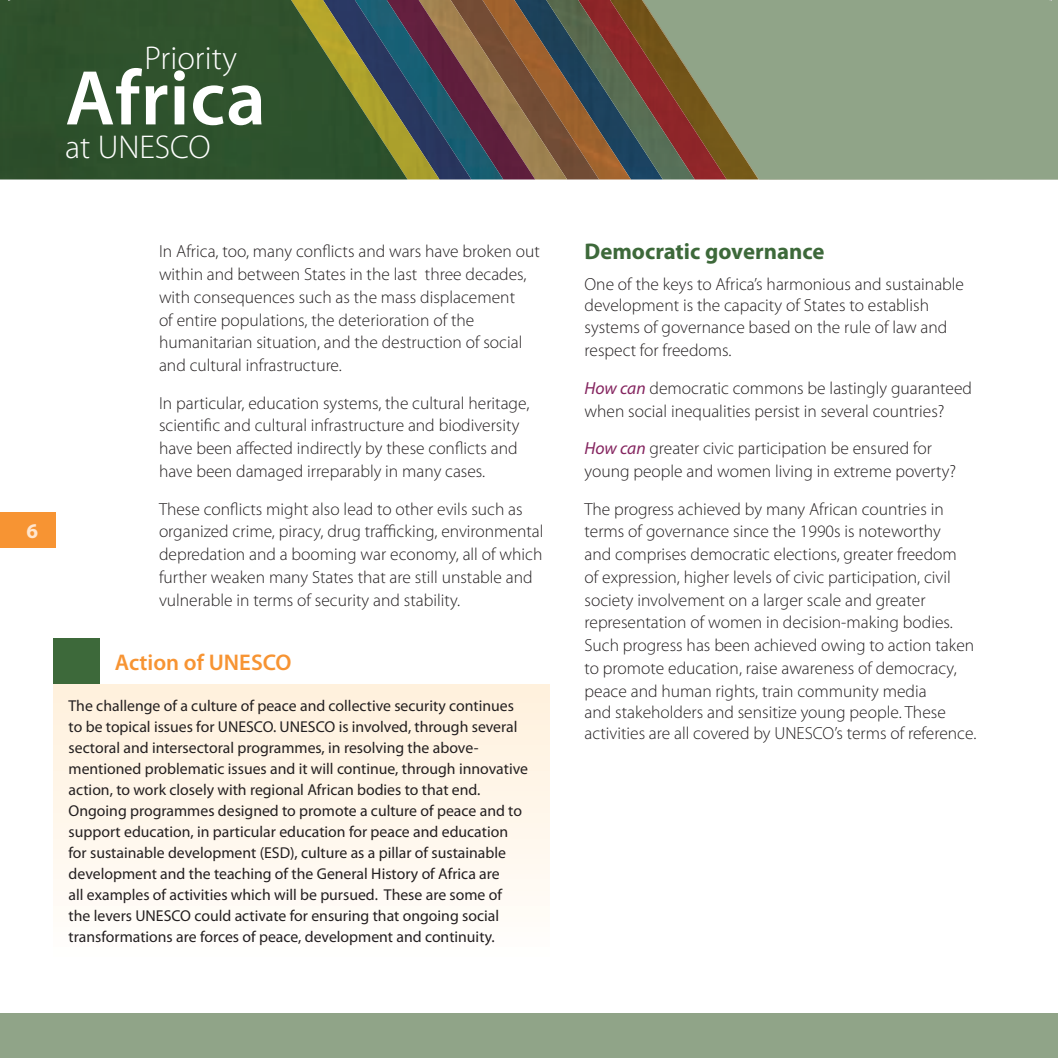
<style>
.page{position:relative;width:1058px;height:1058px;background:#fff}
.page>*{position:absolute;margin:0;border:0;box-sizing:border-box;transform-origin:0 0}
.t1{font:600 78.4px "Myriad Pro";letter-spacing:.01em;color:#fff}
.t2{font:300 33.07px "Myriad Pro";color:#fff}
.t3{font:700 22.75px "Myriad Pro";color:#3d693a}
.t4{font:600 22.75px "Myriad Pro";color:#f79433}
.t5{font:700 21px "Myriad Pro";color:#ffe6cf}
.t6{font:300 17.5px/22.8px "Myriad Pro";color:#231f20}
.t7{font:15.75px/21px "Myriad Pro";color:#231f20}
.s1{font-weight:400;font-style:italic;color:#84245f}
</style>
<div class="page">
<img style="left:599px;top:0;width:44px;height:179px">
<img style="left:567px;top:0;width:32px;height:179px">
<img style="left:535px;top:0;width:32px;height:179px">
<img style="left:503px;top:0;width:32px;height:179px">
<img style="left:471px;top:0;width:32px;height:179px">
<img style="left:439px;top:0;width:32px;height:179px">
<img style="left:408px;top:0;width:31px;height:179px">
<img style="left:0;top:0;width:408px;height:179px">
<svg style="left:643px;top:0;width:415px;height:179px;background:#8c977b"></svg>
<div style="left:0;top:1013px;width:1058px;height:45px;background:#90a488"></div>
<div style="left:0;top:512px;width:56px;height:36px;background:#f79433"></div>
<div style="left:54px;top:638px;width:46px;height:46px;background:#3d693a"></div>
<div style="left:54px;top:684px;width:496px;height:279px;background:linear-gradient(to bottom,#fff0dc,#fffefd)"></div>
<h2 class="t2" style="left:145px;top:38px;width:94px">Priority</h2>
<h1 class="t1" style="left:65px;top:48px;width:202px">Africa</h1>
<h2 class="t2" style="left:65px;top:127px;width:147px">at UNESCO</h2>
<p class="t5" style="left:26px;top:517px;width:13px">6</p>
<p class="t6" style="left:159px;top:240px;width:382px">In Africa, too, many conflicts and wars have broken out within and between States in the last three decades, with consequences such as the mass displacement<br>of entire populations, the deterioration of the humanitarian situation, and the destruction of social and cultural infrastructure.</p>
<p class="t6" style="left:159px;top:391px;width:372px">In particular, education systems, the cultural heritage, scientific and cultural infrastructure and biodiversity have been affected indirectly by these conflicts and have been damaged irreparably in many cases.</p>
<p class="t6" style="left:159px;top:497px;width:386px">These conflicts might also lead to other evils such as organized crime, piracy, drug trafficking, environmental depredation and a booming war economy, all of which further weaken many States that are still unstable and vulnerable in terms of security and stability.</p>
<h3 class="t4" style="left:115px;top:647px;width:178px">Action of UNESCO</h3>
<p class="t7" style="left:69px;top:695px;width:461px">The challenge of a culture of peace and collective security continues to be topical issues for UNESCO. UNESCO is involved, through several sectoral and intersectoral programmes, in resolving the above&shy;mentioned problematic issues and it will continue, through innovative action, to work closely with regional African bodies to that end.<br>Ongoing programmes designed to promote a culture of peace and to support education, in particular education for peace and education for sustainable development (ESD), culture as a pillar of sustainable development and the teaching of the General History of Africa are<br>all examples of activities which will be pursued. These are some of<br>the levers UNESCO could activate for ensuring that ongoing social transformations are forces of peace, development and continuity.</p>
<h3 class="t3" style="left:584px;top:236px;width:241px">Democratic governance</h3>
<p class="t6" style="left:584px;top:273px;width:381px;line-height:21px">One of the keys to Africa’s harmonious and sustainable development is the capacity of States to establish</p>
<p class="t6" style="left:584px;top:316px;width:364px">systems of governance based on the rule of law and respect for freedoms.</p>
<p class="t6" style="left:584px;top:376px;width:389px"><span class="s1">How can</span> democratic commons be lastingly guaranteed when social inequalities persist in several countries?</p>
<p class="t6" style="left:584px;top:437px;width:373px"><span class="s1">How can</span> greater civic participation be ensured for young people and women living in extreme poverty?</p>
<p class="t6" style="left:584px;top:497px;width:391px">The progress achieved by many African countries in terms of governance since the 1990s is noteworthy<br>and comprises democratic elections, greater freedom of expression, higher levels of civic participation, civil society involvement on a larger scale and greater representation of women in decision-making bodies.<br>Such progress has been achieved owing to action taken to promote education, raise awareness of democracy, peace and human rights, train community media</p>
<p class="t6" style="left:584px;top:701px;width:393px;line-height:21px">and stakeholders and sensitize young people. These activities are all covered by UNESCO’s terms of reference.</p>
</div>
